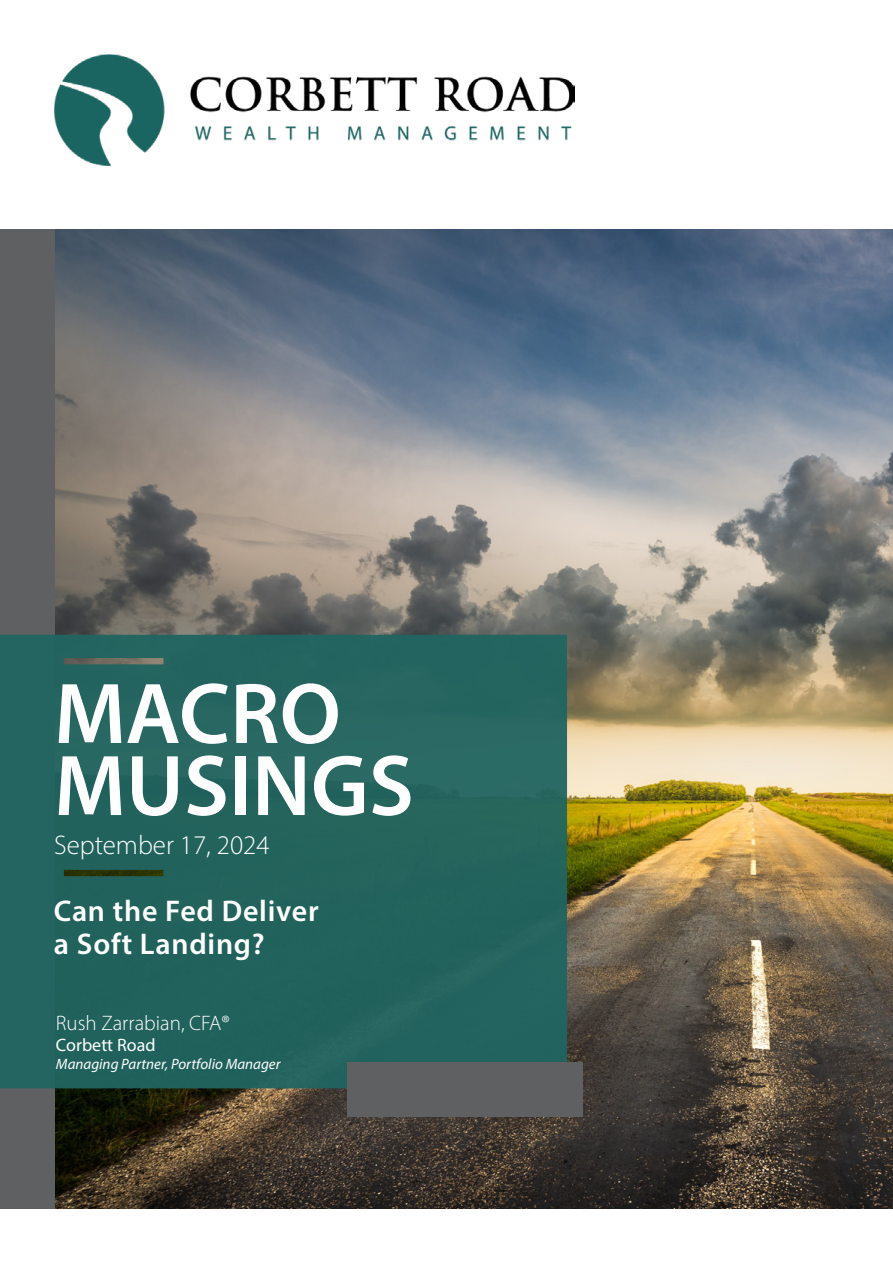
<style>
.page{position:relative;width:893px;height:1263px;background:#fff}
.page>*{position:absolute;margin:0;border:0;box-sizing:border-box;transform-origin:0 0}
.t1{font:600 87px/72px "Myriad Pro";color:#fff}
.t2{font:600 30px/33px "Myriad Pro";letter-spacing:.025em;color:#fff}
.t3{font:300 27px "Myriad Pro";color:#fff}
.t4{font:300 21px "Myriad Pro";color:#fff}
.t5{font:18px "Myriad Pro";color:#fff}
.t6{font:italic 15px "Myriad Pro";color:#fff}
</style>
<div class="page">
<img style="left:54px;top:230px;width:839px;height:979px">
<div style="left:0;top:230px;width:54px;height:979px;background:#5f6062"></div>
<div style="left:0;top:635px;width:567px;height:453px;background:#23645d"></div>
<div style="left:347px;top:1062px;width:236px;height:54px;background:#5f6062"></div>
<img style="left:54px;top:55px;width:520px;height:110px">
<h1 class="t1" style="left:54px;top:675px;width:361px">MACRO<br>MUSINGS</h1>
<h3 class="t3" style="left:54px;top:828px;width:217px">September 17, 2024</h3>
<h2 class="t2" style="left:54px;top:893px;width:266px">Can the Fed Deliver a Soft Landing?</h2>
<h3 class="t4" style="left:56px;top:1010px;width:175px">Rush Zarrabian, CFA®</h3>
<p class="t5" style="left:56px;top:1034px;width:101px">Corbett Road</p>
<p class="t6" style="left:56px;top:1055px;width:226px">Managing Partner, Portfolio Manager</p>
</div>
